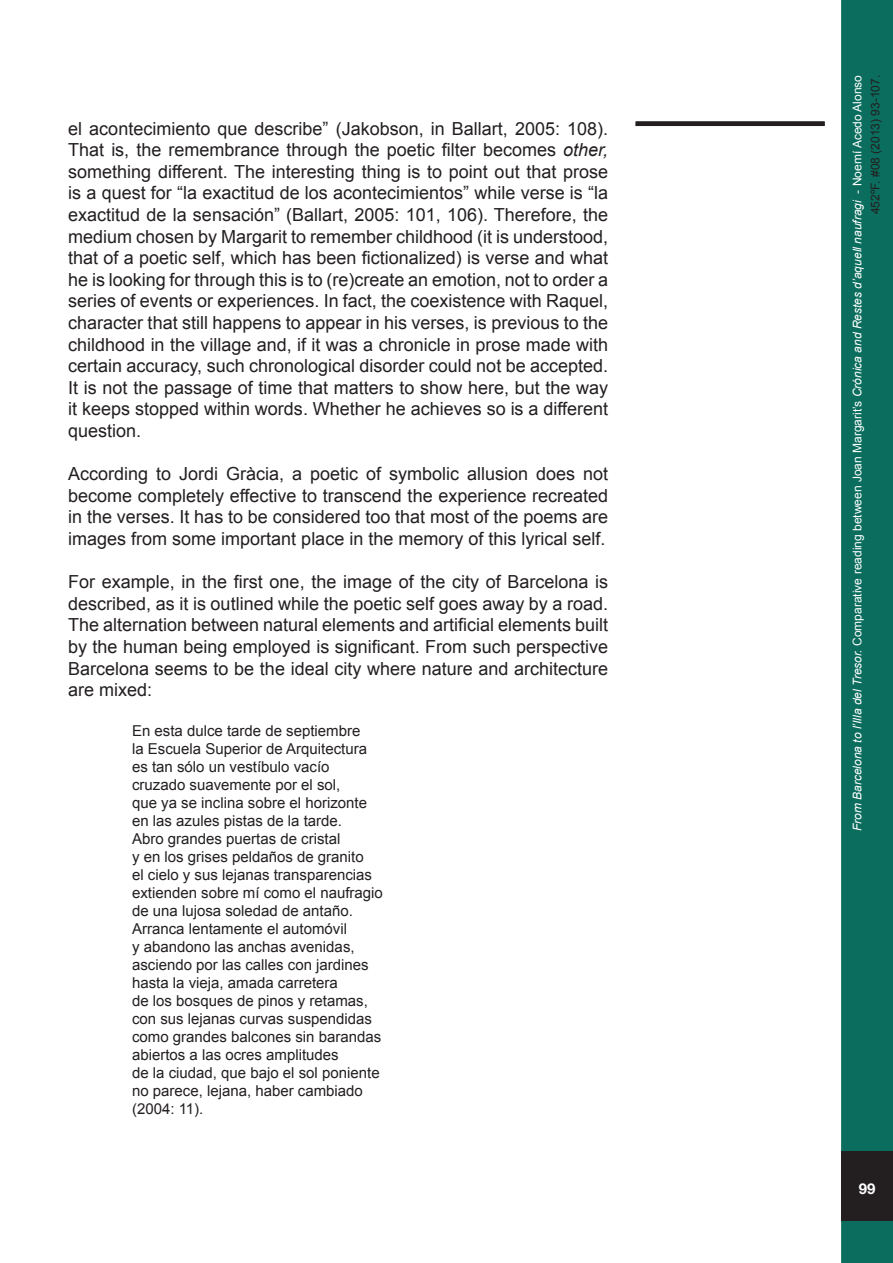
<style>
.page{position:relative;width:893px;height:1263px;background:#fff}
.page>*{position:absolute;margin:0;border:0;box-sizing:border-box;transform-origin:0 0}
.t1{font:18px/21.6px "Arial";color:#231f20;text-align:justify}
.t2{font:15px "Arial";color:#231f20}
.t3{font:700 15px "Helvetica Neue";color:#fff}
.t4{font:italic 12px/18px "Arial";color:#fff;text-align:right}
.s1{font-style:italic}
.s2{font-style:normal}
.s3{font-style:normal;color:#231f20}
</style>
<div class="page">
<div style="left:843px;top:2px;width:48px;height:1259px;background:#0a6d5d"></div>
<div style="left:841px;top:0;width:52px;height:1263px;border:3px solid #0a6d5d"></div>
<div style="left:841px;top:1151px;width:52px;height:70px;background:#231f20"></div>
<div style="left:636px;top:121px;width:189px;height:5px;background:#231f20"></div>
<p class="t1" style="left:68px;top:118px;width:541px">el acontecimiento que describe” (Jakobson, in Ballart, 2005: 108).<br>That is, the remembrance through the poetic filter becomes <span class="s1">other, </span>something different. The interesting thing is to point out that prose is a quest for “la exactitud de los acontecimientos” while verse is “la exactitud de la sensación” (Ballart, 2005: 101, 106). Therefore, the medium chosen by Margarit to remember childhood (it is understood, that of a poetic self, which has been fictionalized) is verse and what he is looking for through this is to (re)create an emotion, not to order a series of events or experiences. In fact, the coexistence with Raquel, character that still happens to appear in his verses, is previous to the childhood in the village and, if it was a chronicle in prose made with certain accuracy, such chronological disorder could not be accepted.<br>It is not the passage of time that matters to show here, but the way it keeps stopped within words. Whether he achieves so is a different question.</p>
<p class="t1" style="left:68px;top:463px;width:541px">According to Jordi Gràcia, a poetic of symbolic allusion does not become completely effective to transcend the experience recreated in the verses. It has to be considered too that most of the poems are images from some important place in the memory of this lyrical self.</p>
<p class="t1" style="left:68px;top:571px;width:541px">For example, in the first one, the image of the city of Barcelona is described, as it is outlined while the poetic self goes away by a road.<br>The alternation between natural elements and artificial elements built by the human being employed is significant. From such perspective Barcelona seems to be the ideal city where nature and architecture are mixed:</p>
<p class="t2" style="left:132px;top:721px;width:230px">En esta dulce tarde de septiembre</p>
<p class="t2" style="left:132px;top:739px;width:237px">la Escuela Superior de Arquitectura</p>
<p class="t2" style="left:132px;top:757px;width:199px">es tan sólo un vestíbulo vacío</p>
<p class="t2" style="left:132px;top:775px;width:210px">cruzado suavemente por el sol,</p>
<p class="t2" style="left:132px;top:793px;width:237px">que ya se inclina sobre el horizonte</p>
<p class="t2" style="left:132px;top:811px;width:212px">en las azules pistas de la tarde.</p>
<p class="t2" style="left:132px;top:829px;width:210px">Abro grandes puertas de cristal</p>
<p class="t2" style="left:132px;top:847px;width:233px">y en los grises peldaños de granito</p>
<p class="t2" style="left:132px;top:865px;width:242px">el cielo y sus lejanas transparencias</p>
<p class="t2" style="left:132px;top:883px;width:252px">extienden sobre mí como el naufragio</p>
<p class="t2" style="left:132px;top:901px;width:222px">de una lujosa soledad de antaño.</p>
<p class="t2" style="left:132px;top:919px;width:217px">Arranca lentamente el automóvil</p>
<p class="t2" style="left:132px;top:937px;width:224px">y abandono las anchas avenidas,</p>
<p class="t2" style="left:132px;top:955px;width:238px">asciendo por las calles con jardines</p>
<p class="t2" style="left:132px;top:973px;width:207px">hasta la vieja, amada carretera</p>
<p class="t2" style="left:132px;top:991px;width:237px">de los bosques de pinos y retamas,</p>
<p class="t2" style="left:132px;top:1009px;width:242px">con sus lejanas curvas suspendidas</p>
<p class="t2" style="left:132px;top:1027px;width:251px">como grandes balcones sin barandas</p>
<p class="t2" style="left:132px;top:1045px;width:208px">abiertos a las ocres amplitudes</p>
<p class="t2" style="left:132px;top:1063px;width:249px">de la ciudad, que bajo el sol poniente</p>
<p class="t2" style="left:132px;top:1081px;width:232px">no parece, lejana, haber cambiado</p>
<p class="t2" style="left:132px;top:1099px;width:73px">(2004: 11).</p>
<p class="t4" style="left:849px;top:831px;width:758px;rotate:-90deg">From Barcelona to l’Illa del Tresor. <span class="s2">Comparative reading between Joan Margarit’s</span> Crónica and Restes d’aquell naufragi <span class="s2">- Noemí Acedo Alonso<br></span><span class="s3">452ºF. #08 (2013) 93-107.</span></p>
<p class="t3" style="left:859px;top:1179px;width:18px">99</p>
</div>
